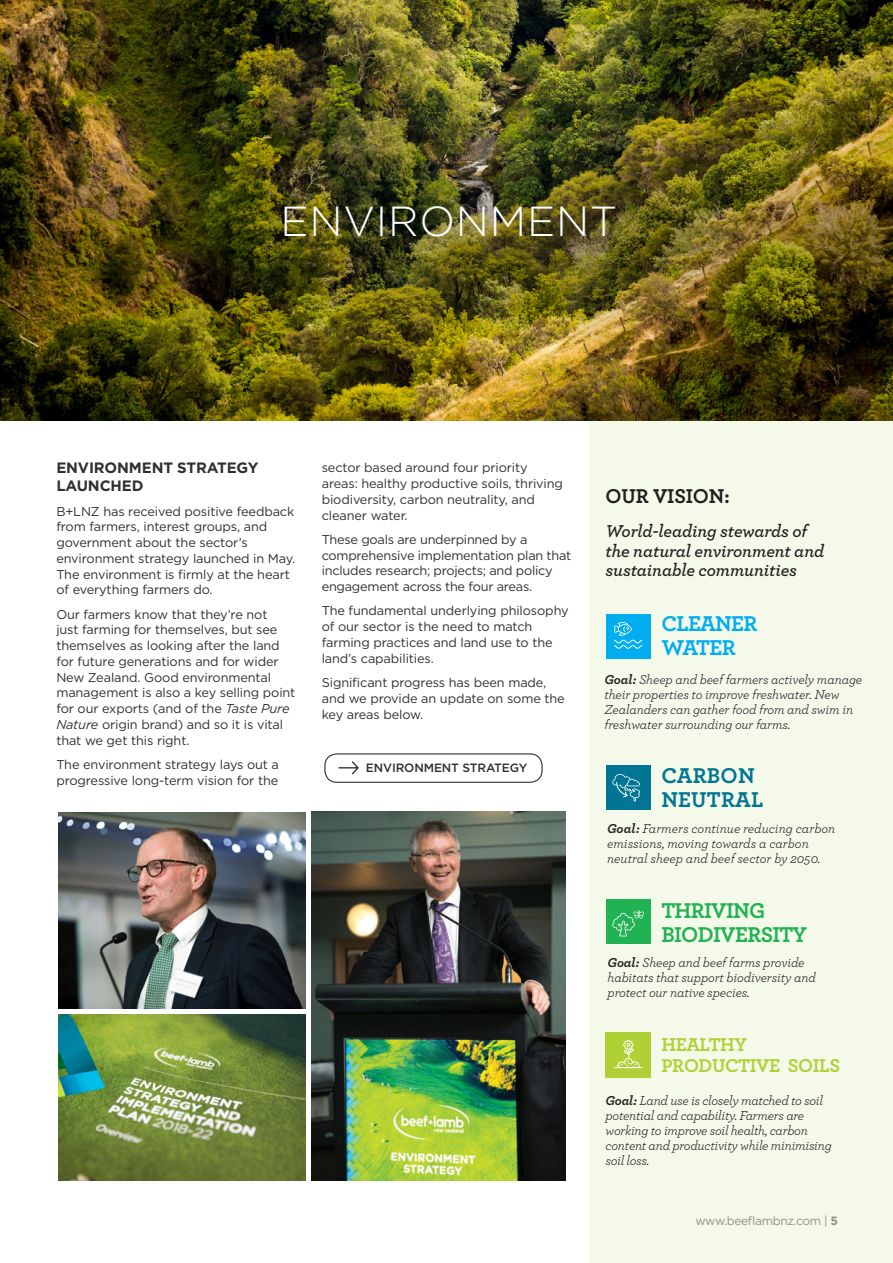
<style>
.page{position:relative;width:893px;height:1263px;background:#fff}
.page>*{position:absolute;margin:0;border:0;box-sizing:border-box;transform-origin:0 0}
.Body_Black_8_5pt{font:300 42px "Gotham";letter-spacing:.02em;color:#fff}
.heading_one{font:700 22.5px/24px "Archer";letter-spacing:-.03em;color:#21b253}
.heading_one-2{font:700 22.5px/24px "Archer";letter-spacing:.01em;color:#007694}
.heading_one-3{font:700 22.5px/24px "Archer";letter-spacing:-.03em;color:#00aeef}
.heading_one-4{font:700 21px "Archer";letter-spacing:-.01em;color:#231f20}
.heading_one-5{font:700 19.5px/21px "Archer";letter-spacing:-.02em;color:#b0d136}
.goal{font:italic 600 18px/19.5px "Archer";letter-spacing:-.01em;color:#231f20}
.Body_Black_8_5pt-2{font:700 15px/18px "Gotham";letter-spacing:-.01em;color:#312f30}
.heading_two{font:italic 13.5px/15px "Archer";letter-spacing:-.01em;color:#231f20}
.Body_Black_8_5pt-3{font:12.75px/15.8px "Gotham";letter-spacing:-.01em;color:#312f30}
.t1{font:12px "Gotham";letter-spacing:-.03em;color:#979391}
.Body_Black_8_5pt-4{font:500 12px "Gotham";letter-spacing:-.01em;color:#312f30}
.s1{font-style:italic}
.s2{font-weight:700}
</style>
<div class="page">
<div style="left:589px;top:405px;width:304px;height:858px;background:#f5f9e9"></div>
<img style="left:58px;top:812px;width:248px;height:197px">
<img style="left:0;top:0;width:893px;height:421px">
<img style="left:0;top:96px;width:893px;height:260px">
<div style="left:606px;top:1032px;width:45px;height:46px;background:#b0d136"></div>
<svg style="left:614px;top:1040px;width:28px;height:28px"></svg>
<div style="left:606px;top:899px;width:45px;height:45px;background:#21b253"></div>
<svg style="left:612px;top:910px;width:32px;height:26px"></svg>
<div style="left:606px;top:614px;width:45px;height:44px;background:#00aeef"></div>
<svg style="left:614px;top:622px;width:28px;height:27px"></svg>
<div style="left:606px;top:765px;width:44px;height:45px;background:#007694"></div>
<svg style="left:612px;top:774px;width:28px;height:27px"></svg>
<div style="left:324px;top:753px;width:219px;height:30px;border:1px solid #312f30;border-radius:12px"></div>
<svg style="left:338px;top:761px;width:21px;height:13px"></svg>
<img style="left:311px;top:812px;width:254px;height:368px">
<img style="left:58px;top:1014px;width:248px;height:166px">
<p class="Body_Black_8_5pt" style="left:280px;top:195px;width:338px">ENVIRONMENT</p>
<p class="Body_Black_8_5pt-2" style="left:56px;top:459px;width:204px">ENVIRONMENT STRATEGY<br>LAUNCHED</p>
<p class="Body_Black_8_5pt-3" style="left:56px;top:503px;width:240px">B+LNZ has received positive feedback from farmers, interest groups, and government about the sector’s environment strategy launched in May.<br>The environment is firmly at the heart of everything farmers do.</p>
<p class="Body_Black_8_5pt-3" style="left:56px;top:606px;width:241px">Our farmers know that they’re not<br>just farming for themselves, but see themselves as looking after the land for future generations and for wider New Zealand. Good environmental management is also a key selling point for our exports (and of the <span class="s1">Taste Pure Nature</span> origin brand) and so it is vital that we get this right.</p>
<p class="Body_Black_8_5pt-3" style="left:56px;top:756px;width:224px">The environment strategy lays out a progressive long-term vision for the</p>
<p class="Body_Black_8_5pt-3" style="left:322px;top:460px;width:243px">sector based around four priority areas: healthy productive soils, thriving biodiversity, carbon neutrality, and cleaner water.</p>
<p class="Body_Black_8_5pt-3" style="left:322px;top:531px;width:251px">These goals are underpinned by a comprehensive implementation plan that includes research; projects; and policy engagement across the four areas.</p>
<p class="Body_Black_8_5pt-3" style="left:322px;top:603px;width:248px">The fundamental underlying philosophy of our sector is the need to match farming practices and land use to the land’s capabilities.</p>
<p class="Body_Black_8_5pt-3" style="left:322px;top:674px;width:245px;line-height:16.2px">Significant progress has been made, and we provide an update on some the key areas below.</p>
<p class="Body_Black_8_5pt-4" style="left:366px;top:760px;width:163px">ENVIRONMENT STRATEGY</p>
<p class="heading_one-4" style="left:606px;top:479px;width:126px">OUR VISION:</p>
<p class="goal" style="left:606px;top:520px;width:220px">World-leading stewards of the natural environment and sustainable communities</p>
<p class="heading_one-3" style="left:661px;top:610px;width:98px">CLEANER<br>WATER</p>
<p class="heading_two" style="left:604px;top:672px;width:259px"><span class="s2">Goal:</span> Sheep and beef farmers actively manage their properties to improve freshwater. New Zealanders can gather food from and swim in freshwater surrounding our farms.</p>
<p class="heading_one-2" style="left:661px;top:762px;width:104px">CARBON<br>NEUTRAL</p>
<p class="heading_two" style="left:607px;top:820px;width:230px"><span class="s2">Goal:</span> Farmers continue reducing carbon emissions, moving towards a carbon neutral sheep and beef sector by 2050.</p>
<p class="heading_one" style="left:661px;top:897px;width:147px">THRIVING<br>BIODIVERSITY</p>
<p class="heading_two" style="left:607px;top:955px;width:210px"><span class="s2">Goal:</span> Sheep and beef farms provide habitats that support biodiversity and protect our native species.</p>
<p class="heading_one-5" style="left:661px;top:1032px;width:180px">HEALTHY<br>PRODUCTIVE SOILS</p>
<p class="heading_two" style="left:606px;top:1092px;width:228px"><span class="s2">Goal:</span> Land use is closely matched to soil potential and capability. Farmers are working to improve soil health, carbon content and productivity while minimising soil loss.</p>
<p class="t1" style="left:695px;top:1213px;width:144px">www.beeflambnz.com | <span class="s2">5</span></p>
</div>
